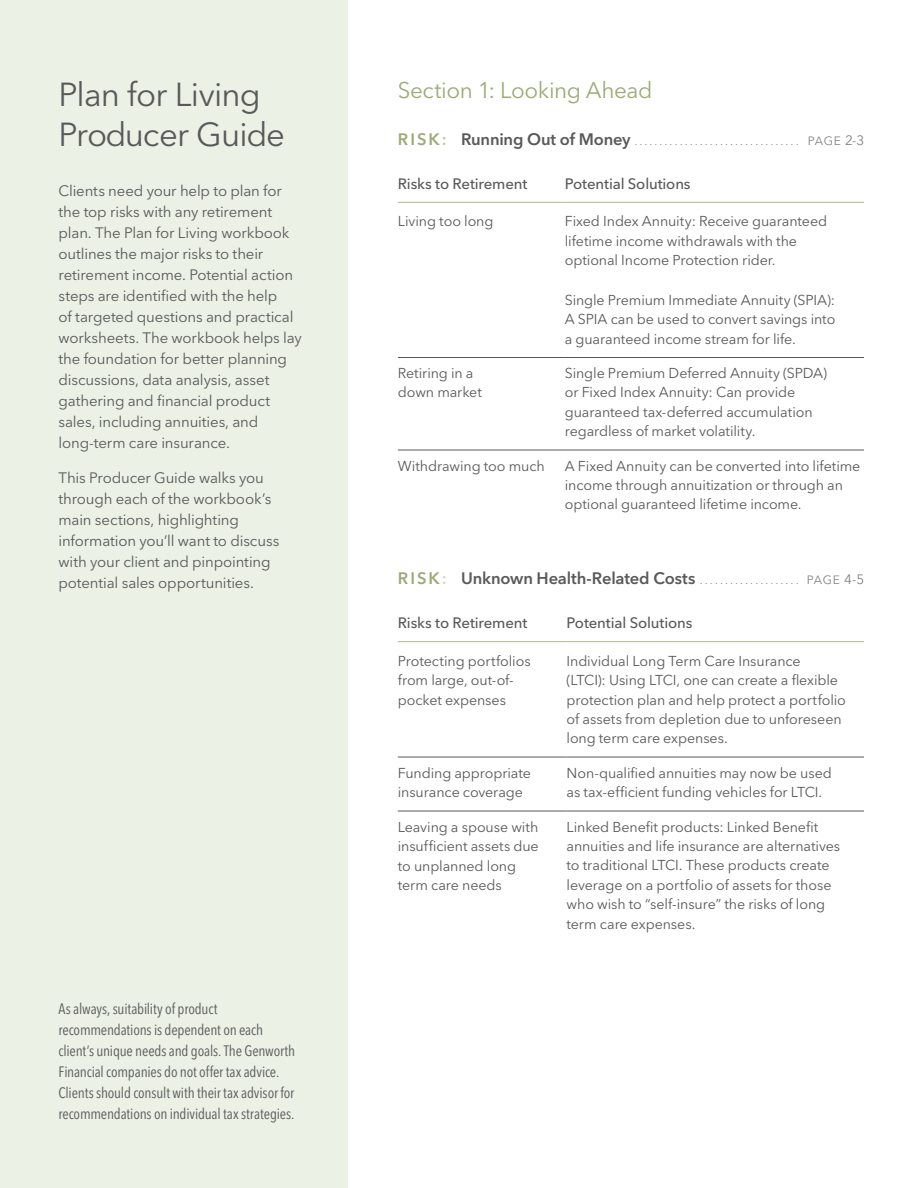
<style>
.page{position:relative;width:918px;height:1188px;background:#fff}
.page>*{position:absolute;margin:0;border:0;box-sizing:border-box;transform-origin:0 0}
.t1{font:33px/40.5px "Avenir Next LT Pro";letter-spacing:-.025em;color:#58595b}
.t2{font:22.5px "Avenir Next LT Pro";letter-spacing:-.02em;color:#9bab75}
.t3{font:600 16.5px "Avenir Next LT Pro";letter-spacing:-.01em;color:#58595b}
.t4{font:15px/21px "Avenir Next LT Pro";letter-spacing:-.01em;color:#58595b}
.t5{font:condensed 15px/21px "Avenir Next LT Pro";letter-spacing:-.01em;color:#58595b}
.t6{font:500 15px "Avenir Next LT Pro";letter-spacing:-.01em;color:#58595b}
.t7{font:14.25px/19.5px "Avenir Next LT Pro";letter-spacing:-.005em;color:#58595b}
.t8{font:9px "Avenir Next LT Pro";color:#58595b}
.s1{font-weight:600;font-size:16.5px;color:#9bab75}
.s2{font-weight:600;font-size:16.5px;color:#bec9a5}
.s3{font-weight:600;font-size:16.5px}
.s4{font-size:12px;color:#808285}
.s5{font-size:13.5px;color:#808285}
.s6{color:#9bab75}
.s7{color:#d1d9bf}
.s8{font-weight:400;font-size:9px}
.s9{font-weight:400;font-size:12px;color:#808285}
.s10{font-weight:400;font-size:13.5px;color:#808285}
</style>
<div class="page">
<div style="left:0;top:0;width:348px;height:1188px;background:#ebf1e4"></div>
<hr style="left:398px;top:202px;width:167px;height:1px;background:#acba8d">
<hr style="left:565px;top:202px;width:299px;height:1px;background:#acba8d">
<hr style="left:398px;top:357px;width:167px;height:1px;background:#58595b">
<hr style="left:565px;top:357px;width:299px;height:1px;background:#58595b">
<hr style="left:398px;top:450px;width:167px;height:1px;background:#58595b">
<hr style="left:565px;top:450px;width:299px;height:1px;background:#58595b">
<hr style="left:398px;top:641px;width:169px;height:1px;background:#acba8d">
<hr style="left:567px;top:641px;width:297px;height:1px;background:#acba8d">
<hr style="left:398px;top:757px;width:169px;height:1px;background:#58595b">
<hr style="left:567px;top:757px;width:297px;height:1px;background:#58595b">
<hr style="left:398px;top:811px;width:169px;height:1px;background:#58595b">
<hr style="left:567px;top:811px;width:297px;height:1px;background:#58595b">
<h1 class="t1" style="left:58px;top:74px;width:228px">Plan for Living<br>Producer Guide</h1>
<p class="t4" style="left:58px;top:180px;width:245px">Clients need your help to plan for the top risks with any retirement plan. The Plan for Living workbook outlines the major risks to their retirement income. Potential action steps are identified with the help<br>of targeted questions and practical worksheets. The workbook helps lay the foundation for better planning discussions, data analysis, asset gathering and financial product sales, including annuities, and long-term care insurance.</p>
<p class="t4" style="left:58px;top:467px;width:222px">This Producer Guide walks you through each of the workbook’s main sections, highlighting information you’ll want to discuss with your client and pinpointing potential sales opportunities.</p>
<p class="t5" style="left:58px;top:998px;width:238px">As always, suitability of product recommendations is dependent on each client’s unique needs and goals. The Genworth Financial companies do not offer tax advice.<br>Clients should consult with their tax advisor for recommendations on individual tax strategies.</p>
<h2 class="t2" style="left:398px;top:77px;width:256px">Section 1: Looking Ahead</h2>
<p class="t8" style="left:398px;top:136px;width:468px"><span class="s1">Risk</span><span class="s2">:</span> <span class="s3">Running Out of Money</span> ................................. <span class="s4">PAGE</span><span class="s5">2-3</span></p>
<p class="t6" style="left:398px;top:175px;width:131px">Risks to Retirement</p>
<p class="t6" style="left:565px;top:175px;width:127px">Potential Solutions</p>
<p class="t7" style="left:398px;top:212px;width:97px">Living too long</p>
<p class="t7" style="left:565px;top:212px;width:264px">Fixed I ndex Annuity: Receive guaranteed lifetime income withdrawals with the optional I ncome Protection rider.</p>
<p class="t7" style="left:565px;top:290px;width:272px;text-align:justify">Single Premium I mmediate Annuity (SPIA):<br>A SPIA can be used to convert savings into a guaranteed income stream for life.</p>
<p class="t7" style="left:398px;top:363px;width:86px">Retiring in a down market</p>
<p class="t7" style="left:565px;top:363px;width:264px">Single Premium Deferred Annuity (SPDA) or Fixed I ndex Annuity: Can provide guaranteed tax-deferred accumulation regardless of market volatility.</p>
<p class="t7" style="left:398px;top:456px;width:148px">Withdrawing too much</p>
<p class="t7" style="left:565px;top:456px;width:297px">A Fixed Annuity can be converted into lifetime income through annuitization or through an optional guaranteed lifetime income.</p>
<p class="t3" style="left:398px;top:568px;width:468px"><span class="s6">Risk</span><span class="s7">:</span> Unknown Health-Related Costs <span class="s8">. . . . . . . . . . . . . . . . . . . .</span> <span class="s9">PAGE</span> <span class="s10">4-5</span></p>
<p class="t6" style="left:398px;top:614px;width:131px">Risks to Retirement</p>
<p class="t6" style="left:567px;top:614px;width:127px">Potential Solutions</p>
<p class="t7" style="left:398px;top:651px;width:134px">Protecting portfolios from large, out-of&shy;pocket expenses</p>
<p class="t7" style="left:567px;top:651px;width:281px">I ndividual Long Term Care I nsurance<br>(LTCI): Using LTCI, one can create a flexible protection plan and help protect a portfolio of assets from depletion due to unforeseen long term care expenses.</p>
<p class="t7" style="left:398px;top:763px;width:135px">Funding appropriate insurance coverage</p>
<p class="t7" style="left:567px;top:763px;width:267px">Non-qualified annuities may now be used as tax-efficient funding vehicles for LTCI .</p>
<p class="t7" style="left:398px;top:817px;width:142px">Leaving a spouse with insufficient assets due to unplanned long term care needs</p>
<p class="t7" style="left:567px;top:817px;width:275px">Linked Benefit products: Linked Benefit annuities and life insurance are alternatives to traditional LTCI . These products create leverage on a portfolio of assets for those who wish to “self-insure” the risks of long term care expenses.</p>
</div>
